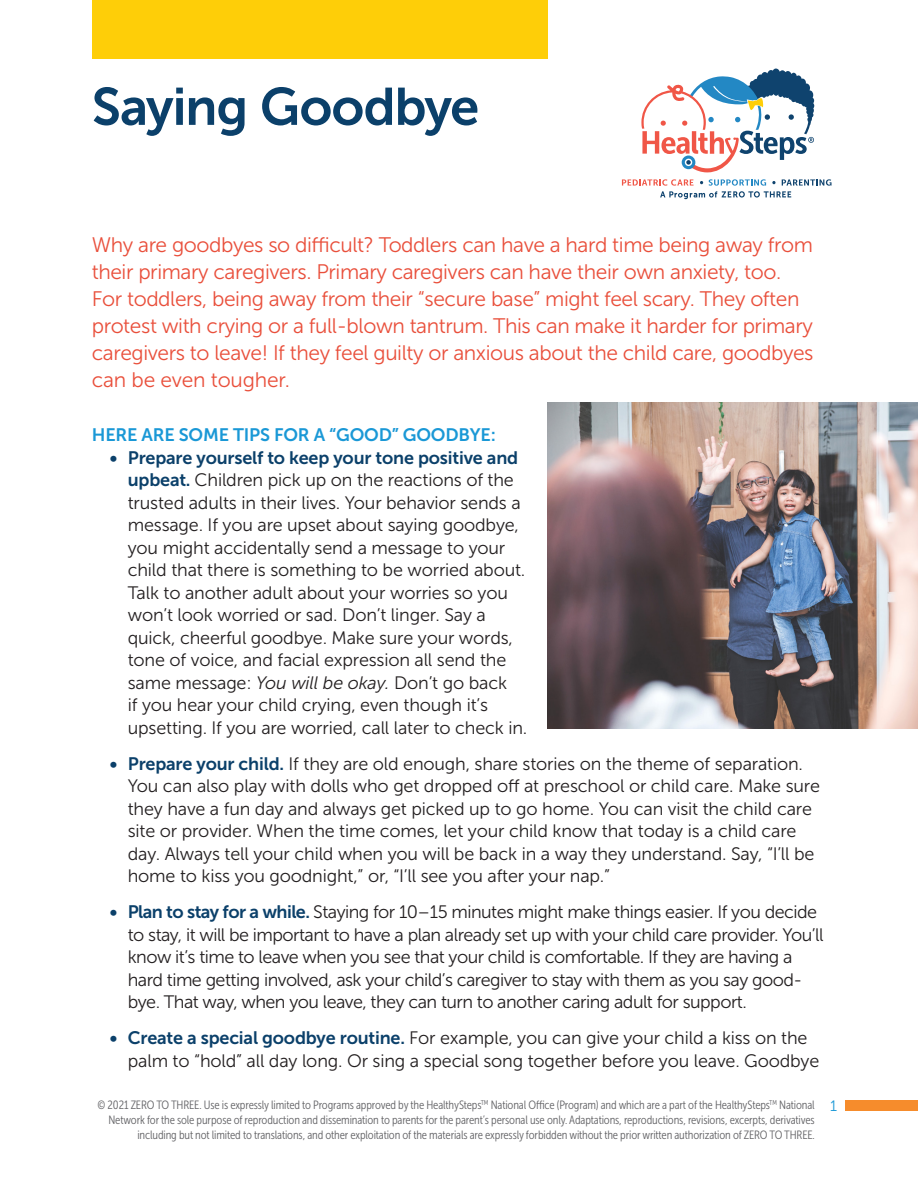
<style>
.page{position:relative;width:918px;height:1188px;background:#fff}
.page>*{position:absolute;margin:0;border:0;box-sizing:border-box;transform-origin:0 0}
.title_navy{font:52.5px "Museo Sans 700";letter-spacing:-.02em;color:#0b406a}
.intro_text_red{font:21px/27px "Museo Sans 300";letter-spacing:-.02em;color:#e94f3b}
.t1{font:18px/22.5px "Museo Sans 300";letter-spacing:-.01em;color:#231f20}
.t2{font:18px/22.5px "Museo Sans 300";letter-spacing:-.03em;color:#231f20}
.subhead_blue{font:18px "Museo Sans 700";letter-spacing:-.01em;color:#1a98d6}
.t3{font:15px "Museo Sans 300";color:#1a98d6}
.t4{font:12px/15px "Museo Sans Cond 300";letter-spacing:-.01em;color:#636366;text-align:right}
.s1{font-family:"Museo Sans 700";color:#0b406a}
.s2{font-style:italic}
</style>
<div class="page">
<div style="left:845px;top:1100px;width:73px;height:11px;background:#f68c2c"></div>
<div style="left:92px;top:0;width:456px;height:59px;background:#fece08"></div>
<svg style="left:622px;top:179px;width:210px;height:20px"></svg>
<svg style="left:641px;top:69px;width:173px;height:103px"></svg>
<img style="left:548px;top:402px;width:370px;height:327px">
<p class="title_navy" style="left:92px;top:78px;width:389px">Saying Goodbye</p>
<p class="intro_text_red" style="left:92px;top:231px;width:723px">Why are goodbyes so difficult? Toddlers can have a hard time being away from their primary caregivers. Primary caregivers can have their own anxiety, too.<br>For toddlers, being away from their “secure base” might feel scary. They often protest with crying or a full-blown tantrum. This can make it harder for primary caregivers to leave! If they feel guilty or anxious about the child care, goodbyes can be even tougher.</p>
<p class="subhead_blue" style="left:92px;top:425px;width:406px">HERE ARE SOME TIPS FOR A “GOOD” GOODBYE:</p>
<p class="t1" style="left:128px;top:446px;width:401px;text-indent:-18px"><span class="s1">• Prepare yourself to keep your tone positive and upbeat.</span> Children pick up on the reactions of the trusted adults in their lives. Your behavior sends a message. If you are upset about saying goodbye, you might accidentally send a message to your child that there is something to be worried about.<br>Talk to another adult about your worries so you won’t look worried or sad. Don’t linger. Say a quick, cheerful goodbye. Make sure your words, tone of voice, and facial expression all send the same message: <span class="s2">You will be okay.</span> Don’t go back<br>if you hear your child crying, even though it’s upsetting. If you are worried, call later to check in.</p>
<p class="t1" style="left:128px;top:752px;width:694px;text-indent:-18px"><span class="s1">• Prepare your child.</span> If they are old enough, share stories on the theme of separation.<br>You can also play with dolls who get dropped off at preschool or child care. Make sure they have a fun day and always get picked up to go home. You can visit the child care site or provider. When the time comes, let your child know that today is a child care day. Always tell your child when you will be back in a way they understand. Say, “I’ll be home to kiss you goodnight,” or, “I’ll see you after your nap.”</p>
<p class="t2" style="left:128px;top:901px;width:697px;text-indent:-18px"><span class="s1">• Plan to stay for a while.</span> Staying for 10–15 minutes might make things easier. If you decide to stay, it will be important to have a plan already set up with your child care provider. You’ll know it’s time to leave when you see that your child is comfortable. If they are having a hard time getting involved, ask your child’s caregiver to stay with them as you say good&shy;bye. That way, when you leave, they can turn to another caring adult for support.</p>
<p class="t1" style="left:128px;top:1027px;width:693px;text-indent:-18px"><span class="s1">• Create a special goodbye routine.</span> For example, you can give your child a kiss on the palm to “hold” all day long. Or sing a special song together before you leave. Goodbye</p>
<p class="t4" style="left:98px;top:1098px;width:719px">© 2021 ZERO TO THREE. Use is expressly limited to Programs approved by the HealthySteps<sup>TM</sup> National Office (Program) and which are a part of the HealthySteps<sup>TM</sup> National<br>Network for the sole purpose of reproduction and dissemination to parents for the parent’s personal use only. Adaptations, reproductions, revisions, excerpts, derivatives including but not limited to translations, and other exploitation of the materials are expressly forbidden without the prior written authorization of ZERO TO THREE.</p>
<p class="t3" style="left:830px;top:1098px;width:8px">1</p>
</div>
